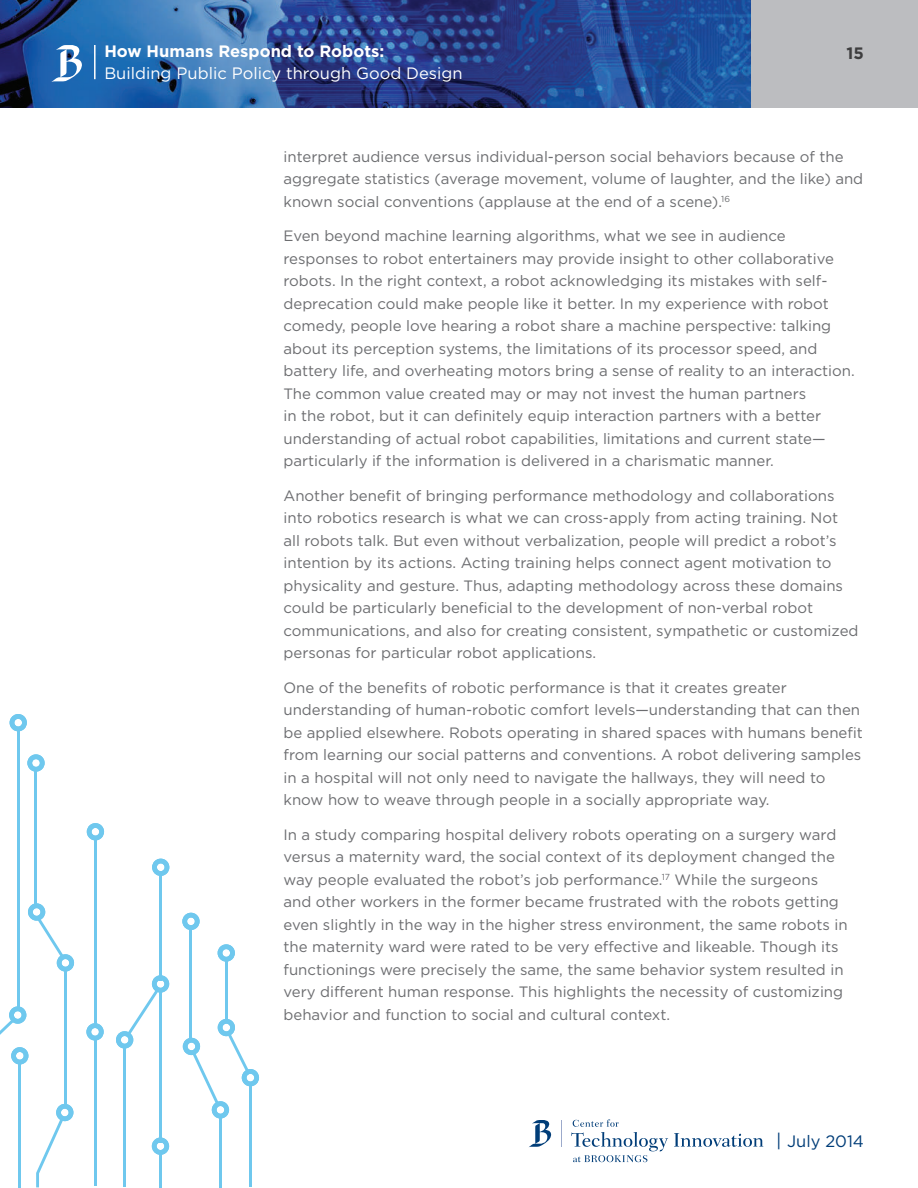
<style>
.page{position:relative;width:918px;height:1188px;background:#fff}
.page>*{position:absolute;margin:0;border:0;box-sizing:border-box;transform-origin:0 0}
.t1{font:16.5px "Gotham";color:#fff}
.t2{font:700 16.5px "Gotham";color:#fff}
.t3{font:16.5px "Gotham";color:#003d78}
.t4{font:700 16.5px "Gotham";color:#3e3e3f}
.t5{font:15px/22.5px "Gotham";color:#6c6d70}
.s1{font-size:18px}
</style>
<div class="page">
<img style="left:0;top:0;width:752px;height:108px">
<div style="left:752px;top:0;width:166px;height:108px;background:#bcbdc0"></div>
<hr style="left:94px;top:45px;width:2px;height:34px;background:#fff">
<svg style="left:51px;top:45px;width:31px;height:37px"></svg>
<svg style="left:674px;top:1133px;width:89px;height:14px"></svg>
<svg style="left:571px;top:1119px;width:97px;height:43px"></svg>
<svg style="left:561px;top:1120px;width:1px;height:27px"></svg>
<svg style="left:529px;top:1120px;width:22px;height:27px"></svg>
<hr style="left:18px;top:1063px;width:3px;height:124px;background:#6fc8ee">
<hr style="left:94px;top:1038px;width:2px;height:148px;background:#6fc8ee">
<hr style="left:94px;top:840px;width:2px;height:184px;background:#6fc8ee">
<hr style="left:123px;top:1046px;width:3px;height:141px;background:#6fc8ee">
<hr style="left:159px;top:1153px;width:3px;height:34px;background:#6fc8ee">
<hr style="left:159px;top:992px;width:3px;height:150px;background:#6fc8ee">
<hr style="left:159px;top:872px;width:3px;height:109px;background:#6fc8ee">
<hr style="left:219px;top:1117px;width:3px;height:70px;background:#6fc8ee">
<hr style="left:249px;top:1084px;width:3px;height:103px;background:#6fc8ee">
<hr style="left:17px;top:727px;width:3px;height:282px;background:#6fc8ee">
<hr style="left:190px;top:930px;width:2px;height:111px;background:#6fc8ee">
<hr style="left:225px;top:958px;width:3px;height:60px;background:#6fc8ee">
<hr style="left:64px;top:971px;width:3px;height:136px;background:#6fc8ee">
<hr style="left:35px;top:772px;width:2px;height:132px;background:#6fc8ee">
<svg style="left:11px;top:1047px;width:17px;height:17px"></svg>
<svg style="left:36px;top:1104px;width:37px;height:83px"></svg>
<svg style="left:28px;top:903px;width:46px;height:69px"></svg>
<svg style="left:27px;top:754px;width:18px;height:18px"></svg>
<svg style="left:0;top:1006px;width:26px;height:29px"></svg>
<svg style="left:10px;top:714px;width:17px;height:17px"></svg>
<svg style="left:87px;top:823px;width:17px;height:17px"></svg>
<svg style="left:86px;top:1023px;width:18px;height:18px"></svg>
<svg style="left:152px;top:1138px;width:17px;height:17px"></svg>
<svg style="left:152px;top:859px;width:17px;height:17px"></svg>
<svg style="left:116px;top:975px;width:53px;height:74px"></svg>
<svg style="left:182px;top:913px;width:18px;height:17px"></svg>
<svg style="left:218px;top:944px;width:17px;height:18px"></svg>
<svg style="left:183px;top:1019px;width:76px;height:100px"></svg>
<p class="t2" style="left:104px;top:41px;width:281px">How Humans Respond to Robots:</p>
<p class="t1" style="left:104px;top:64px;width:360px">Building Public Policy through Good Design</p>
<p class="t4" style="left:847px;top:43px;width:19px">15</p>
<p class="t5" style="left:284px;top:145px;width:581px">interpret audience versus individual-person social behaviors because of the aggregate statistics (average movement, volume of laughter, and the like) and known social conventions (applause at the end of a scene).<sup>16</sup></p>
<p class="t5" style="left:283px;top:225px;width:573px">Even beyond machine learning algorithms, what we see in audience responses to robot entertainers may provide insight to other collaborative robots. In the right context, a robot acknowledging its mistakes with self&shy;deprecation could make people like it better. In my experience with robot comedy, people love hearing a robot share a machine perspective: talking about its perception systems, the limitations of its processor speed, and battery life, and overheating motors bring a sense of reality to an interaction.<br>The common value created may or may not invest the human partners<br>in the robot, but it can definitely equip interaction partners with a better understanding of actual robot capabilities, limitations and current state— particularly if the information is delivered in a charismatic manner.</p>
<p class="t5" style="left:283px;top:484px;width:577px">Another benefit of bringing performance methodology and collaborations into robotics research is what we can cross-apply from acting training. Not all robots talk. But even without verbalization, people will predict a robot’s intention by its actions. Acting training helps connect agent motivation to physicality and gesture. Thus, adapting methodology across these domains could be particularly beneficial to the development of non-verbal robot communications, and also for creating consistent, sympathetic or customized personas for particular robot applications.</p>
<p class="t5" style="left:283px;top:676px;width:581px">One of the benefits of robotic performance is that it creates greater understanding of human-robotic comfort levels—understanding that can then be applied elsewhere. Robots operating in shared spaces with humans benefit from learning our social patterns and conventions. A robot delivering samples in a hospital will not only need to navigate the hallways, they will need to know how to weave through people in a socially appropriate way.</p>
<p class="t5" style="left:283px;top:823px;width:566px">In a study comparing hospital delivery robots operating on a surgery ward versus a maternity ward, the social context of its deployment changed the way people evaluated the robot’s job performance.<sup>17</sup> While the surgeons and other workers in the former became frustrated with the robots getting even slightly in the way in the higher stress environment, the same robots in the maternity ward were rated to be very effective and likeable. Though its functionings were precisely the same, the same behavior system resulted in very different human response. This highlights the necessity of customizing behavior and function to social and cultural context.</p>
<p class="t3" style="left:776px;top:1132px;width:89px"><span class="s1">|</span> July 2014</p>
</div>
